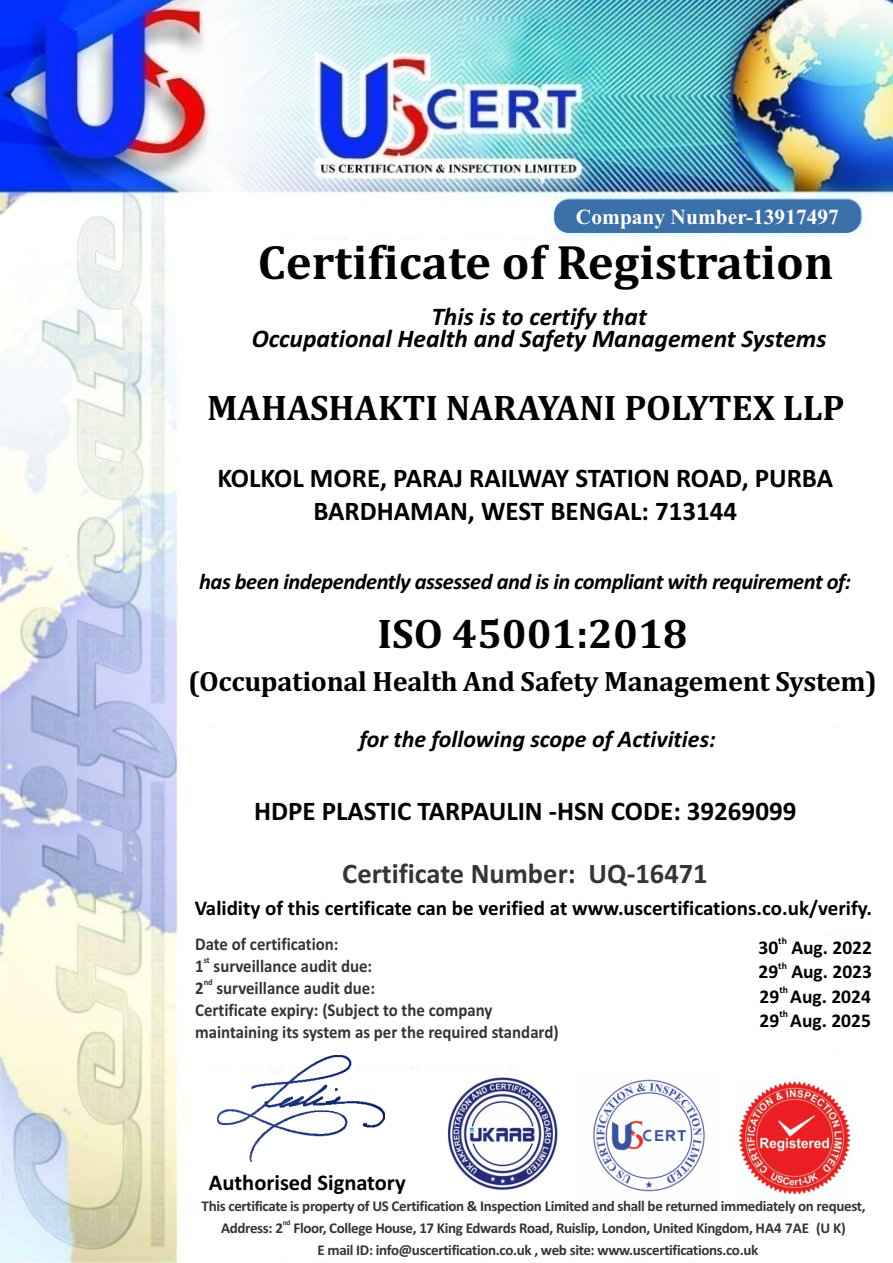
<style>
.page{position:relative;width:893px;height:1263px;background:#fff}
.page>*{position:absolute;margin:0;border:0;box-sizing:border-box;transform-origin:0 0}
.t1{font:700 48.9px "Cambria";color:#000}
.t2{font:700 42px "Cambria";color:#000}
.t3{font:700 36px "Cambria";color:#000}
.t4{font:700 28.5px "Calibri";color:#383336}
.t5{font:700 28.35px "Cambria";letter-spacing:-.01em;color:#000}
.t6{font:700 27px/33px "Calibri";color:#000;text-align:center}
.t7{font:italic 700 25.5px/21.9px "Calibri";color:#000;text-align:center}
.t8{font:italic 700 24px "Calibri";color:#000}
.t9{font:italic 700 22.5px "Calibri";letter-spacing:-.025em;color:#000}
.t10{font:700 22.5px "Calibri";color:#000}
.t11{font:700 21.45px "Times New Roman";color:#fff}
.t12{font:700 21px "Calibri";color:#000}
.t13{font:700 19.5px "Calibri";color:#000}
.t14{font:700 18px/21.9px "Calibri";color:#383336;scale:.93 1}
.t15{font:700 15px/21.9px "Calibri";letter-spacing:-.025em;color:#383336}
.t16{font:700 9.75px "Calibri";color:#000}
.t17{font:700 9px "Calibri";color:#383336;scale:.93 1}
.t18{font:700 7.5px "Calibri";color:#383336}
</style>
<div class="page">
<img style="left:0;top:0;width:893px;height:1263px">
<img style="left:438px;top:1072px;width:127px;height:122px">
<img style="left:732px;top:1077px;width:122px;height:122px">
<img style="left:577px;top:1072px;width:144px;height:127px">
<div style="left:554px;top:200px;width:306px;height:33px;background:#3b70a8;border-radius:14px"></div>
<img style="left:217px;top:1056px;width:167px;height:105px">
<h3 class="t11" style="left:576px;top:210px;width:264px">Company Number-13917497</h3>
<h1 class="t1" style="left:258px;top:241px;width:577px">Certificate of Registration</h1>
<h3 class="t7" style="left:252px;top:308px;width:576px">This is to certify that<br>Occupational Health and Safety Management Systems</h3>
<h3 class="t3" style="left:207px;top:392px;width:639px">MAHASHAKTI NARAYANI POLYTEX LLP</h3>
<h3 class="t6" style="left:217px;top:464px;width:617px">KOLKOL MORE, PARAJ RAILWAY STATION ROAD, PURBA<br>BARDHAMAN, WEST BENGAL: 713144</h3>
<h3 class="t9" style="left:199px;top:572px;width:653px">has been independently assessed and is in compliant with requirement of:</h3>
<h2 class="t2" style="left:377px;top:615px;width:312px">ISO 45001:2018</h2>
<h3 class="t5" style="left:188px;top:669px;width:690px">(Occupational Health And Safety Management System)</h3>
<h3 class="t8" style="left:359px;top:729px;width:358px">for the following scope of Activities:</h3>
<h3 class="t6" style="left:254px;top:796px;width:544px">HDPE PLASTIC TARPAULIN -HSN CODE: 39269099</h3>
<h3 class="t4" style="left:342px;top:861px;width:367px">Certificate Number: UQ-16471</h3>
<h3 class="t12" style="left:195px;top:900px;width:679px">Validity of this certificate can be verified at www.uscertifications.co.uk/verify.</h3>
<p class="t14" style="left:195px;top:934px;width:156px">Date of certification:</p>
<p class="t17" style="left:204px;top:956px;width:8px">st</p>
<p class="t14" style="left:195px;top:956px;width:192px">1 surveillance audit due:</p>
<p class="t17" style="left:204px;top:978px;width:11px">nd</p>
<p class="t14" style="left:195px;top:978px;width:392px">2 surveillance audit due:<br>Certificate expiry: (Subject to the company maintaining its system as per the required standard)</p>
<h3 class="t10" style="left:209px;top:1173px;width:198px">Authorised Signatory</h3>
<p class="t16" style="left:778px;top:937px;width:10px">th</p>
<h3 class="t13" style="left:758px;top:939px;width:115px">30 Aug. 2022</h3>
<p class="t16" style="left:778px;top:961px;width:10px">th</p>
<h3 class="t13" style="left:758px;top:964px;width:115px">29 Aug. 2023</h3>
<p class="t16" style="left:779px;top:985px;width:10px">th</p>
<h3 class="t13" style="left:760px;top:988px;width:113px">29 Aug. 2024</h3>
<p class="t16" style="left:779px;top:1010px;width:10px">th</p>
<h3 class="t13" style="left:760px;top:1012px;width:113px">29 Aug. 2025</h3>
<p class="t15" style="left:202px;top:1196px;width:665px">This certificate is property of US Certification &amp; Inspection Limited and shall be returned immediately on request,</p>
<p class="t18" style="left:283px;top:1220px;width:9px">nd</p>
<p class="t15" style="left:318px;top:1218px;width:530px;text-indent:-97px">Address: 2 Floor, College House, 17 King Edwards Road, Ruislip, London, United Kingdom, HA4 7AE (U K)<br>E mail ID: info@uscertification.co.uk , web site: www.uscertifications.co.uk</p>
</div>
